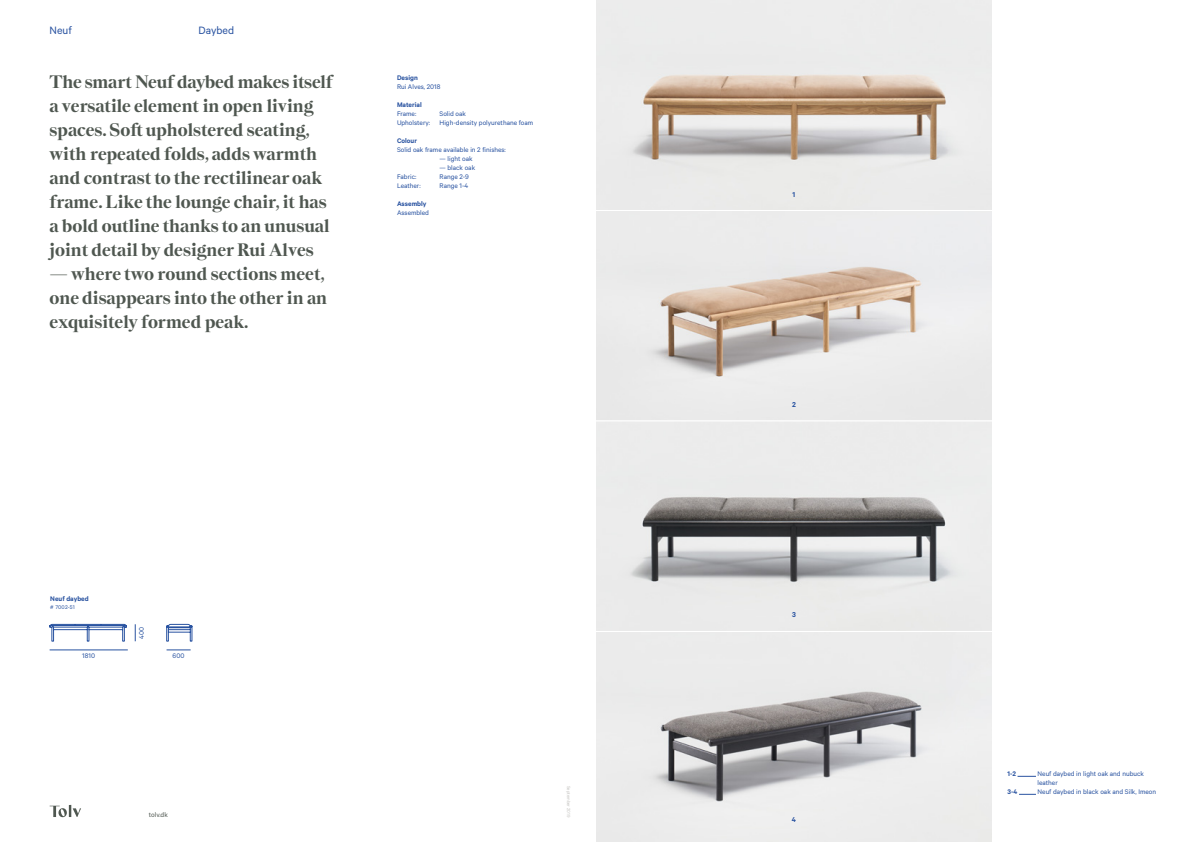
<style>
.page{position:relative;width:1191px;height:842px;background:#fff}
.page>*{position:absolute;margin:0;border:0;box-sizing:border-box;transform-origin:0 0}
.t1{font:700 18px/24px "Nantes";color:#4f5750}
.t2{font:12px "Calibre";color:#2852a0}
.t3{font:600 8px "Calibre";color:#2852a0}
.t4{font:7.5px/9px "Calibre";color:#2852a0}
.t5{font:600 7.5px "Calibre";color:#2852a0}
.t6{font:7.5px "Calibre";color:#4f5750}
.t7{font:6px "Calibre";letter-spacing:.025em;color:#2852a0}
.t8{font:5px "Calibre";color:#c4c3c0}
</style>
<div class="page">
<svg style="left:50px;top:805px;width:31px;height:12px"></svg>
<img style="left:597px;top:212px;width:393px;height:418px">
<svg style="left:596px;top:0;width:396px;height:210px;background:#dfdad6"></svg>
<div style="left:595px;top:210px;width:397px;height:211px;border:1px solid #fff"></div>
<div style="left:595px;top:421px;width:397px;height:211px;border:1px solid #fff"></div>
<svg style="left:595px;top:631px;width:397px;height:211px;background:#d8d7d8"></svg>
<svg style="left:1017px;top:776px;width:19px;height:1px"></svg>
<svg style="left:1019px;top:794px;width:17px;height:1px"></svg>
<svg style="left:167px;top:650px;width:24px;height:1px"></svg>
<svg style="left:166px;top:624px;width:26px;height:17px"></svg>
<hr style="left:50px;top:650px;width:78px;height:1px;background:#2852a0">
<svg style="left:135px;top:624px;width:1px;height:17px"></svg>
<svg style="left:49px;top:624px;width:78px;height:17px"></svg>
<p class="t2" style="left:50px;top:23px;width:24px">Neuf</p>
<p class="t2" style="left:198px;top:23px;width:37px">Daybed</p>
<p class="t1" style="left:50px;top:70px;width:285px">The smart Neuf daybed makes itself a versatile element in open living spaces. Soft upholstered seating, with repeated folds, adds warmth and contrast to the rectilinear oak frame. Like the lounge chair, it has a bold outline thanks to an unusual joint detail by designer Rui Alves</p>
<p class="t1" style="left:50px;top:262px;width:279px">— where two round sections meet, one disappears into the other in an exquisitely formed peak.</p>
<p class="t5" style="left:397px;top:73px;width:22px">Design</p>
<p class="t4" style="left:397px;top:82px;width:45px">Rui Alves, 2018</p>
<p class="t5" style="left:397px;top:100px;width:26px">Material</p>
<p class="t4" style="left:397px;top:109px;width:21px">Frame:</p>
<p class="t4" style="left:439px;top:109px;width:28px">Solid oak</p>
<p class="t4" style="left:397px;top:118px;width:35px">Upholstery:</p>
<p class="t4" style="left:439px;top:118px;width:95px">High-density polyurethane foam</p>
<p class="t5" style="left:397px;top:136px;width:21px">Colour</p>
<p class="t4" style="left:397px;top:145px;width:110px">Solid oak frame available in 2 finishes:</p>
<p class="t4" style="left:439px;top:154px;width:35px">— light oak</p>
<p class="t4" style="left:439px;top:163px;width:37px">— black oak</p>
<p class="t4" style="left:397px;top:172px;width:21px">Fabric:</p>
<p class="t4" style="left:439px;top:172px;width:31px">Range 2-9</p>
<p class="t4" style="left:397px;top:181px;width:25px">Leather:</p>
<p class="t4" style="left:439px;top:181px;width:30px">Range 1-4</p>
<p class="t5" style="left:397px;top:199px;width:31px">Assembly</p>
<p class="t4" style="left:397px;top:208px;width:34px">Assembled</p>
<p class="t5" style="left:50px;top:594px;width:40px">Neuf daybed</p>
<p class="t7" style="left:50px;top:604px;width:26px"># 7002-51</p>
<p class="t4" style="left:137px;top:639px;width:14px;rotate:-90deg">400</p>
<p class="t4" style="left:82px;top:651px;width:15px">1810</p>
<p class="t4" style="left:172px;top:651px;width:14px">600</p>
<p class="t6" style="left:149px;top:810px;width:20px">tolv.dk</p>
<p class="t8" style="left:571px;top:786px;width:33px;rotate:90deg">September 2019</p>
<p class="t3" style="left:792px;top:190px;width:4px">1</p>
<p class="t3" style="left:792px;top:400px;width:5px">2</p>
<p class="t3" style="left:792px;top:610px;width:5px">3</p>
<p class="t3" style="left:792px;top:815px;width:6px">4</p>
<p class="t5" style="left:1007px;top:769px;width:10px">1-2</p>
<p class="t4" style="left:1037px;top:769px;width:108px">Neuf daybed in light oak and nubuck leather</p>
<p class="t5" style="left:1007px;top:787px;width:11px">3-4</p>
<p class="t4" style="left:1037px;top:787px;width:120px">Neuf daybed in black oak and Silk, Imeon</p>
</div>
